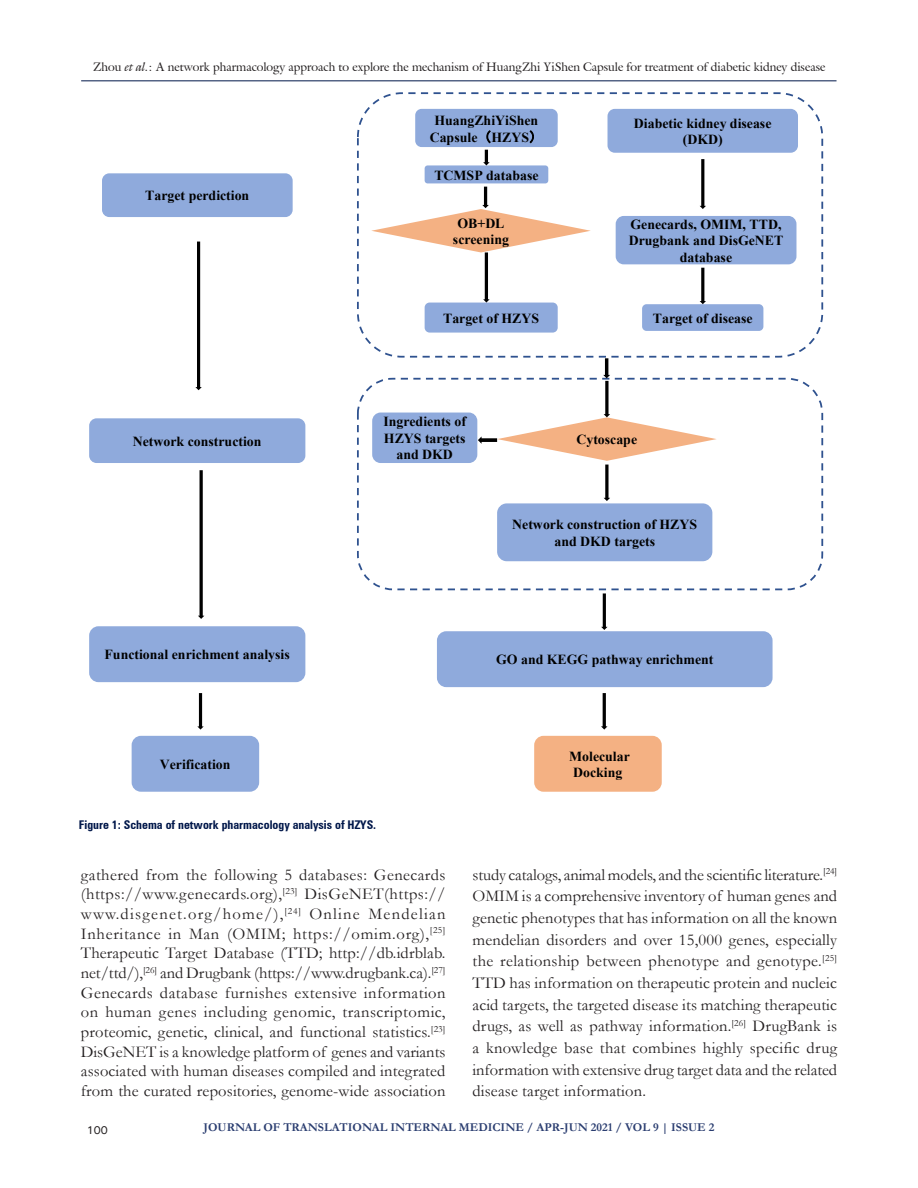
<style>
.page{position:relative;width:918px;height:1188px;background:#fff}
.page>*{position:absolute;margin:0;border:0;box-sizing:border-box;transform-origin:0 0}
.TX{font:16.5px/19.6px "Garamond";letter-spacing:.01em;color:#231f20;text-align:justify}
.t1{font:700 13.8px/16.6px "Times New Roman";color:#000;text-align:center}
.t2{font:12px "Galliard IT Cby BT";color:#231f20}
.t3{font:700 12px "Garamond";color:#2a3d70}
.FGC{font:700 condensed 12px "Zurich BT";color:#00174a}
.t4{font:500 11.25px "Univers";color:#231f20}
.s1{font-style:italic}
.s2{font-family:"MS Gothic";font-weight:400}
</style>
<div class="page">
<hr style="left:81px;top:80px;width:756px;height:1px;background:#00174a">
<div style="left:415px;top:109px;width:143px;height:38px;background:#8faadc;border-radius:6px"></div>
<div style="left:425px;top:165px;width:123px;height:18px;background:#8faadc;border-radius:3px"></div>
<div style="left:425px;top:303px;width:133px;height:30px;background:#8faadc;border-radius:5px"></div>
<div style="left:642px;top:304px;width:121px;height:27px;background:#8faadc;border-radius:4px"></div>
<div style="left:616px;top:216px;width:180px;height:48px;background:#8faadc;border-radius:8px"></div>
<div style="left:608px;top:109px;width:190px;height:44px;background:#8faadc;border-radius:7px"></div>
<svg style="left:483px;top:150px;width:7px;height:15px"></svg>
<svg style="left:371px;top:187px;width:220px;height:116px"></svg>
<svg style="left:700px;top:159px;width:6px;height:50px"></svg>
<svg style="left:700px;top:268px;width:6px;height:36px"></svg>
<div style="left:357px;top:92px;width:466px;height:266px;border:2px dashed #2f528f;border-radius:44px"></div>
<svg style="left:601px;top:593px;width:7px;height:37px"></svg>
<div style="left:437px;top:631px;width:336px;height:56px;background:#8faadc;border-radius:9px"></div>
<div style="left:372px;top:413px;width:105px;height:50px;background:#8faadc;border-radius:8px"></div>
<div style="left:497px;top:503px;width:215px;height:58px;background:#8faadc;border-radius:10px"></div>
<div style="left:357px;top:378px;width:466px;height:212px;border:2px dashed #2f528f;border-radius:35px"></div>
<svg style="left:478px;top:358px;width:239px;height:143px"></svg>
<div style="left:102px;top:173px;width:191px;height:44px;background:#8faadc;border-radius:7px"></div>
<div style="left:89px;top:418px;width:216px;height:45px;background:#8faadc;border-radius:7px"></div>
<div style="left:89px;top:626px;width:216px;height:56px;background:#8faadc;border-radius:9px"></div>
<div style="left:534px;top:736px;width:128px;height:56px;background:#f4b183;border-radius:9px"></div>
<svg style="left:195px;top:242px;width:7px;height:148px"></svg>
<svg style="left:198px;top:470px;width:6px;height:149px"></svg>
<div style="left:132px;top:736px;width:127px;height:56px;background:#8faadc;border-radius:9px"></div>
<svg style="left:197px;top:693px;width:7px;height:37px"></svg>
<svg style="left:601px;top:693px;width:7px;height:37px"></svg>
<p class="t2" style="left:93px;top:59px;width:734px">Zhou <span class="s1">et al.</span>: A network pharmacology approach to explore the mechanism of HuangZhi YiShen Capsule for treatment of diabetic kidney disease</p>
<p class="t1" style="left:145px;top:187px;width:106px">Target perdiction</p>
<p class="t1" style="left:133px;top:432px;width:130px">Network construction</p>
<p class="t1" style="left:430px;top:111px;width:115px">HuangZhiYiShen<br>Capsule<span class="s2">（</span>HZYS<span class="s2">）</span></p>
<p class="t1" style="left:434px;top:166px;width:106px">TCMSP database</p>
<p class="t1" style="left:453px;top:214px;width:58px">OB+DL screening</p>
<p class="t1" style="left:634px;top:114px;width:139px">Diabetic kidney disease (DKD)</p>
<p class="t1" style="left:629px;top:215px;width:156px">Genecards, OMIM, TTD,<br>Drugbank and DisGeNET database</p>
<p class="t1" style="left:443px;top:309px;width:97px">Target of HZYS</p>
<p class="t1" style="left:653px;top:309px;width:101px">Target of disease</p>
<p class="t1" style="left:383px;top:413px;width:84px">Ingredients of<br>HZYS targets and DKD</p>
<p class="t1" style="left:577px;top:431px;width:62px">Cytoscape</p>
<p class="t1" style="left:512px;top:516px;width:186px">Network construction of HZYS and DKD targets</p>
<p class="t1" style="left:105px;top:646px;width:187px">Functional enrichment analysis</p>
<p class="t1" style="left:160px;top:756px;width:72px">Verification</p>
<p class="FGC" style="left:79px;top:818px;width:299px">Figure 1: Schema of network pharmacology analysis of HZYS.</p>
<p class="t1" style="left:496px;top:651px;width:219px">GO and KEGG pathway enrichment</p>
<p class="t1" style="left:569px;top:747px;width:62px;text-align:left">Molecular<br>Docking</p>
<p class="TX" style="left:81px;top:864px;width:366px">gathered from the following 5 databases: Genecards (https://www.genecards.org),<sup>[23]</sup> DisGeNET(https:// www.disgenet.org/home/),<sup>[24]</sup> Online Mendelian Inheritance in Man (OMIM; https://omim.org),<sup>[25] </sup>Therapeutic Target Database (TTD; http://db.idrblab. net/ttd/),<sup>[26]</sup> and Drugbank (https://www.drugbank.ca).<sup>[27] </sup>Genecards database furnishes extensive information on human genes including genomic, transcriptomic, proteomic, genetic, clinical, and functional statistics.<sup>[23] </sup>DisGeNET is a knowledge platform of genes and variants associated with human diseases compiled and integrated from the curated repositories, genome-wide association</p>
<p class="TX" style="left:472px;top:863px;width:366px;line-height:21.6px">study catalogs, animal models, and the scientific literature.<sup>[24] </sup>OMIM is a comprehensive inventory of human genes and genetic phenotypes that has information on all the known mendelian disorders and over 15,000 genes, especially the relationship between phenotype and genotype.<sup>[25] </sup>TTD has information on therapeutic protein and nucleic acid targets, the targeted disease its matching therapeutic drugs, as well as pathway information.<sup>[26]</sup> DrugBank is a knowledge base that combines highly specific drug information with extensive drug target data and the related disease target information.</p>
<p class="t4" style="left:87px;top:1123px;width:23px">100</p>
<p class="t3" style="left:204px;top:1119px;width:512px">JOURNAL OF TRANSLATIONAL INTERNAL MEDICINE / APR-JUN 2021 / VOL 9 | ISSUE 2</p>
</div>
